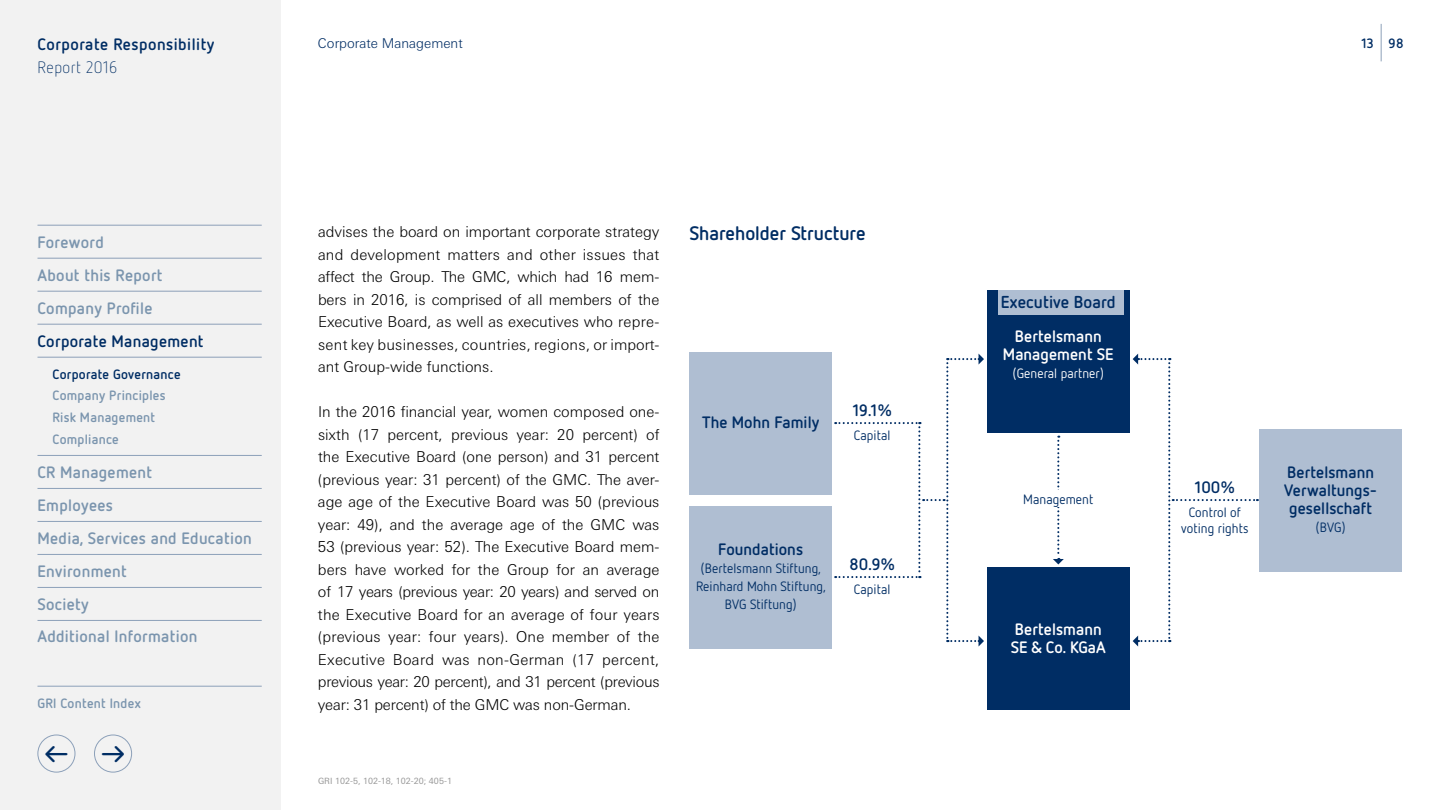
<style>
.page{position:relative;width:1440px;height:810px;background:#fff}
.page>*{position:absolute;margin:0;border:0;box-sizing:border-box;transform-origin:0 0}
.t1{font:700 22.5px "Netto OT";color:#002d64}
.t2{font:700 19.5px "Netto OT";color:#002d64}
.t3{font:700 17.25px "Netto OT";letter-spacing:.005em;color:#002d64}
.t4{font:700 16.5px/33px "Netto OT";letter-spacing:.02em;color:#7b95ae}
.t5{font:700 16.5px/18px "Netto OT";letter-spacing:.005em;color:#002d64;text-align:center}
.t6{font:700 16.5px/18px "Netto OT";letter-spacing:.005em;color:#fff;text-align:center}
.t7{font:700 16.5px "Netto OT";letter-spacing:.03em;color:#002d64}
.t8{font:300 16.5px "Netto OT";letter-spacing:.03em;color:#002d64}
.t9{font:300 15px/22.5px "LT Univers Basic";letter-spacing:-.005em;color:#000;text-align:justify}
.t10{font:13.5px/18px "Netto OT";letter-spacing:.005em;color:#002d64;text-align:center}
.t11{font:700 13.5px/21.8px "Netto OT";letter-spacing:.02em;color:#7b95ae}
.t12{font:700 13.5px "Netto OT";letter-spacing:.02em;color:#002d64}
.t13{font:300 13.5px "LT Univers Basic";color:#002d64}
.t14{font:13.5px "Netto OT";letter-spacing:.005em;color:#fff}
.t15{font:8.62px "LT Univers Basic";color:#999}
</style>
<div class="page">
<hr style="left:1381px;top:24px;width:1px;height:37px;background:#8ca0b9">
<div style="left:0;top:0;width:280px;height:810px;background:#f2f2f2"></div>
<hr style="left:38px;top:686px;width:224px;height:1px;background:#8ca0b9">
<hr style="left:38px;top:225px;width:224px;height:1px;background:#8ca0b9">
<hr style="left:38px;top:258px;width:224px;height:1px;background:#8ca0b9">
<hr style="left:38px;top:291px;width:224px;height:1px;background:#8ca0b9">
<hr style="left:38px;top:324px;width:224px;height:1px;background:#8ca0b9">
<hr style="left:38px;top:357px;width:224px;height:1px;background:#8ca0b9">
<hr style="left:38px;top:455px;width:224px;height:1px;background:#8ca0b9">
<hr style="left:38px;top:488px;width:224px;height:1px;background:#8ca0b9">
<hr style="left:38px;top:521px;width:224px;height:1px;background:#8ca0b9">
<hr style="left:38px;top:554px;width:224px;height:1px;background:#8ca0b9">
<hr style="left:38px;top:587px;width:224px;height:1px;background:#8ca0b9">
<hr style="left:38px;top:620px;width:224px;height:1px;background:#8ca0b9">
<div style="left:38px;top:735px;width:37px;height:37px;border:1px solid #8ca0b9;border-radius:50%"></div>
<div style="left:94px;top:735px;width:38px;height:37px;border:1px solid #8ca0b9;border-radius:50%"></div>
<div style="left:689px;top:506px;width:143px;height:142px;background:#afbed2"></div>
<div style="left:689px;top:352px;width:143px;height:142px;background:#afbed2"></div>
<svg style="left:835px;top:354px;width:149px;height:293px"></svg>
<div style="left:987px;top:290px;width:143px;height:143px;background:#002d64"></div>
<div style="left:998px;top:290px;width:126px;height:25px;background:#afbed2"></div>
<div style="left:987px;top:567px;width:143px;height:143px;background:#002d64"></div>
<svg style="left:1053px;top:436px;width:11px;height:128px"></svg>
<div style="left:987px;top:490px;width:143px;height:17px;background:#fff"></div>
<div style="left:1259px;top:429px;width:143px;height:142px;background:#afbed2"></div>
<svg style="left:1133px;top:354px;width:125px;height:293px"></svg>
<p class="t13" style="left:318px;top:35px;width:146px">Corporate Management</p>
<p class="t7" style="left:38px;top:34px;width:178px">Corporate Responsibility</p>
<p class="t12" style="left:1361px;top:35px;width:44px">13 98</p>
<p class="t8" style="left:38px;top:57px;width:81px">Report 2016</p>
<p class="t4" style="left:38px;top:225px;width:127px">Foreword<br>About this Report<br>Company Profile</p>
<p class="t5" style="left:38px;top:332px;width:168px">Corporate Management</p>
<p class="t12" style="left:52px;top:366px;width:130px">Corporate Governance</p>
<p class="t11" style="left:52px;top:385px;width:115px">Company Principles<br>Risk Management<br>Compliance</p>
<p class="t4" style="left:38px;top:456px;width:216px">CR Management<br>Employees<br>Media, Services and Education<br>Environment<br>Society</p>
<p class="t4" style="left:38px;top:619px;width:161px">Additional Information</p>
<p class="t11" style="left:38px;top:692px;width:105px">GRI Content Index</p>
<h1 class="t1" style="left:42px;top:740px;width:31px">←</h1>
<p class="t9" style="left:318px;top:220px;width:343px">advises the board on important corporate strategy and development matters and other issues that affect the Group. The GMC, which had 16 mem&shy;bers in 2016, is comprised of all members of the Executive Board, as well as executives who repre&shy;sent key businesses, countries, regions, or import&shy;ant Group-wide functions.</p>
<p class="t9" style="left:318px;top:400px;width:343px">In the 2016 financial year, women composed one&shy;sixth (17 percent, previous year: 20 percent) of the Executive Board (one person) and 31 percent (previous year: 31 percent) of the GMC. The aver&shy;age age of the Executive Board was 50 (previous year: 49), and the average age of the GMC was 53 (previous year: 52). The Executive Board mem&shy;bers have worked for the Group for an average of 17 years (previous year: 20 years) and served on the Executive Board for an average of four years (previous year: four years). One member of the Executive Board was non-German (17 percent, previous year: 20 percent), and 31 percent (previous year: 31 percent) of the GMC was non-German.</p>
<p class="t15" style="left:318px;top:776px;width:136px">GRI 102-5, 102-18, 102-20; 405-1</p>
<h2 class="t2" style="left:689px;top:221px;width:178px">Shareholder Structure</h2>
<p class="t5" style="left:702px;top:413px;width:119px">The Mohn Family</p>
<p class="t5" style="left:853px;top:400px;width:41px">19.1%</p>
<p class="t10" style="left:854px;top:426px;width:38px">Capital</p>
<p class="t5" style="left:718px;top:540px;width:86px">Foundations</p>
<p class="t10" style="left:696px;top:559px;width:131px">(Bertelsmann Stiftung,<br>Reinhard Mohn Stiftung,<br>BVG Stiftung)</p>
<p class="t5" style="left:850px;top:554px;width:47px">80.9%</p>
<p class="t10" style="left:854px;top:580px;width:38px">Capital</p>
<p class="t3" style="left:1001px;top:291px;width:116px">Executive Board</p>
<p class="t6" style="left:1003px;top:326px;width:112px">Bertelsmann<br>Management SE</p>
<p class="t14" style="left:1013px;top:365px;width:93px">(General partner)</p>
<p class="t10" style="left:1023px;top:490px;width:72px">Management</p>
<p class="t6" style="left:1011px;top:620px;width:97px;text-align:left">Bertelsmann<br>SE &amp; Co. KGaA</p>
<p class="t5" style="left:1195px;top:477px;width:42px">100%</p>
<p class="t10" style="left:1181px;top:504px;width:69px;line-height:16.2px">Control of voting rights</p>
<p class="t5" style="left:1284px;top:463px;width:95px">Bertelsmann<br>Verwaltungs&shy;gesellschaft</p>
<p class="t10" style="left:1316px;top:518px;width:31px">(BVG)</p>
</div>
